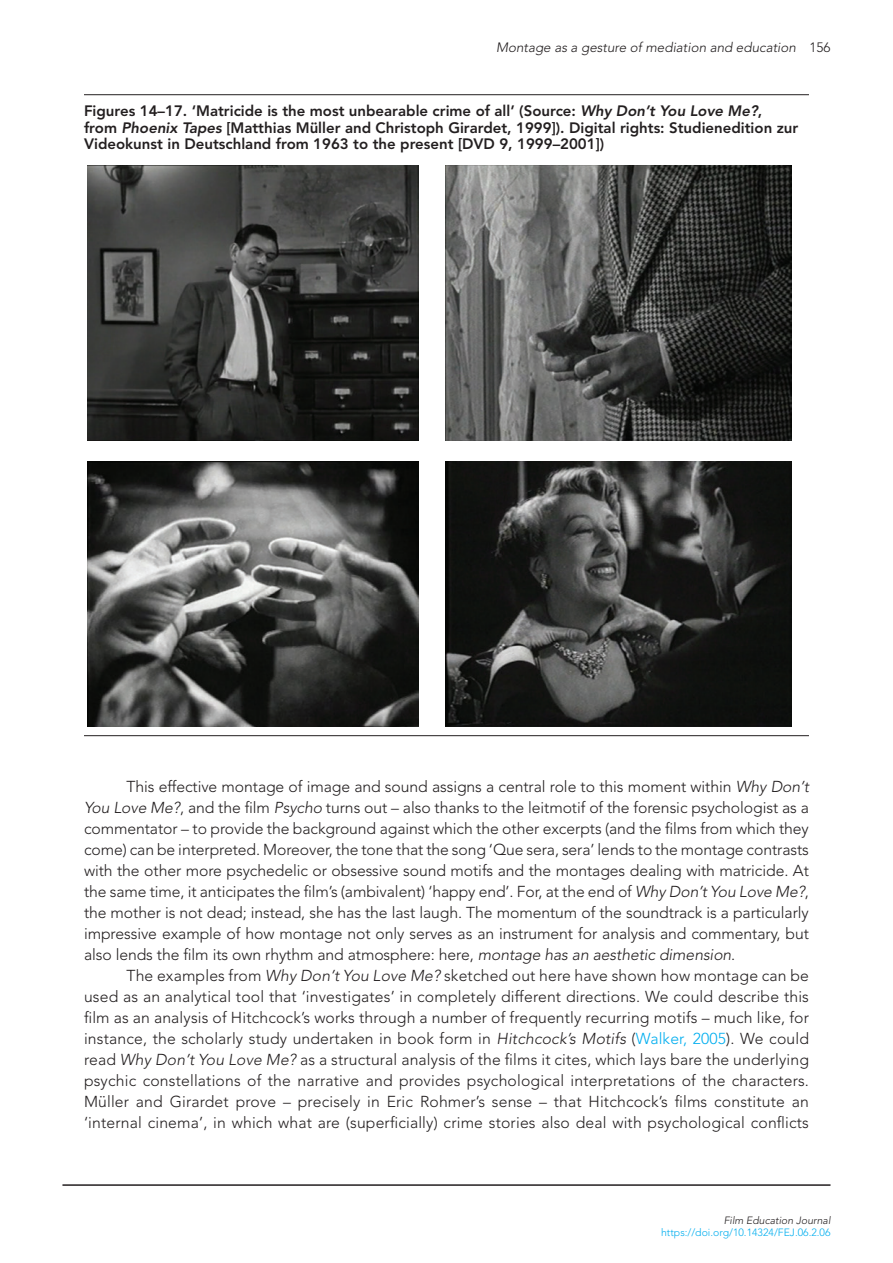
<style>
.page{position:relative;width:893px;height:1263px;background:#fff}
.page>*{position:absolute;margin:0;border:0;box-sizing:border-box;transform-origin:0 0}
.t1{font:300 15.75px/21px "Avenir LT Std";letter-spacing:.005em;color:#231f20;text-align:justify}
.t2{font:800 15px/16.5px "Avenir LT Std";color:#231f20}
.t3{font:italic 300 13.5px "Avenir LT Std";color:#231f20}
.t4{font:300 10.5px "Avenir LT Std";color:#00aeef}
.t5{font:italic 300 10.5px "Avenir LT Std";color:#231f20}
.s1{font-style:normal}
.s2{font-style:italic}
.s3{color:#00aeef}
</style>
<div class="page">
<hr style="left:62px;top:1184px;width:768px;height:2px;background:#231f20">
<hr style="left:84px;top:94px;width:725px;height:1px;background:#231f20">
<hr style="left:84px;top:735px;width:725px;height:1px;background:#231f20">
<img style="left:87px;top:166px;width:331px;height:274px">
<img style="left:446px;top:166px;width:345px;height:274px">
<img style="left:87px;top:462px;width:331px;height:264px">
<img style="left:446px;top:462px;width:345px;height:264px">
<p class="t3" style="left:496px;top:40px;width:336px">Montage as a gesture of mediation and education <span class="s1">156</span></p>
<p class="t2" style="left:84px;top:103px;width:716px">Figures 14–17. ‘Matricide is the most unbearable crime of all’ (Source: <span class="s2">Why Don’t You Love Me?</span>, from <span class="s2">Phoenix Tapes</span> [Matthias Müller and Christoph Girardet, 1999]). Digital rights: Studienedition zur<br>Videokunst in Deutschland from 1963 to the present [DVD 9, 1999–2001])</p>
<p class="t1" style="left:84px;top:776px;width:726px;text-indent:43px">This effective montage of image and sound assigns a central role to this moment within <span class="s2">Why Don’t You Love Me?</span>, and the film <span class="s2">Psycho</span> turns out – also thanks to the leitmotif of the forensic psychologist as a commentator – to provide the background against which the other excerpts (and the films from which they come) can be interpreted. Moreover, the tone that the song ‘Que sera, sera’ lends to the montage contrasts with the other more psychedelic or obsessive sound motifs and the montages dealing with matricide. At the same time, it anticipates the film’s (ambivalent) ‘happy end’. For, at the end of <span class="s2">Why Don’t You Love Me?</span>, the mother is not dead; instead, she has the last laugh. The momentum of the soundtrack is a particularly impressive example of how montage not only serves as an instrument for analysis and commentary, but also lends the film its own rhythm and atmosphere: here, <span class="s2">montage has an aesthetic dimension</span>.</p>
<p class="t1" style="left:84px;top:965px;width:727px;text-indent:43px">The examples from <span class="s2">Why Don’t You Love Me?</span> sketched out here have shown how montage can be used as an analytical tool that ‘investigates’ in completely different directions. We could describe this film as an analysis of Hitchcock’s works through a number of frequently recurring motifs – much like, for instance, the scholarly study undertaken in book form in <span class="s2">Hitchcock’s Motifs</span> (<span class="s3">Walker, 2005</span>). We could read <span class="s2">Why Don’t You Love Me?</span> as a structural analysis of the films it cites, which lays bare the underlying psychic constellations of the narrative and provides psychological interpretations of the characters.<br>Müller and Girardet prove – precisely in Eric Rohmer’s sense – that Hitchcock’s films constitute an ‘internal cinema’, in which what are (superficially) crime stories also deal with psychological conflicts</p>
<p class="t5" style="left:724px;top:1214px;width:108px">Film Education Journal</p>
<p class="t4" style="left:661px;top:1226px;width:171px">https://doi.org/10.14324/FEJ.06.2.06</p>
</div>
